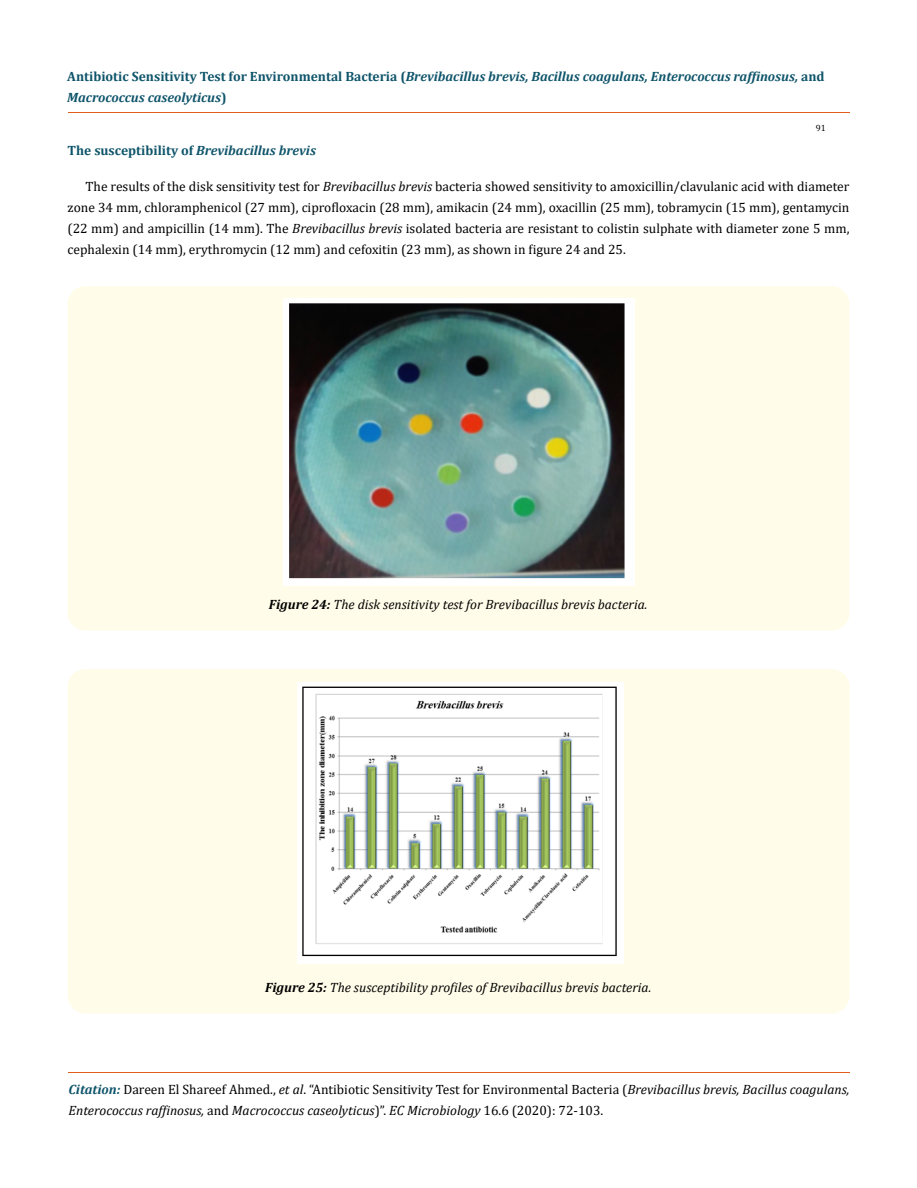
<style>
.page{position:relative;width:917px;height:1188px;background:#fff}
.page>*{position:absolute;margin:0;border:0;box-sizing:border-box;transform-origin:0 0}
.t1{font:13.5px/21px "Cambria";color:#000;text-align:justify}
.t2{font:italic 13.5px/21px "Cambria";color:#000}
.t3{font:italic 700 13.5px/21px "Cambria";color:#0e546a}
.t4{font:700 13.5px "Cambria";color:#0e546a}
.t5{font:9px "Cambria";color:#000}
.s1{font-style:normal}
.s2{font-style:italic}
.s3{font-weight:700}
.s4{font-weight:700;color:#0e546a}
</style>
<div class="page">
<hr style="left:68px;top:112px;width:781px;height:1px;background:#e05d1a">
<hr style="left:68px;top:1072px;width:781px;height:1px;background:#e05d1a">
<div style="left:68px;top:286px;width:781px;height:345px;background:#fffde9;border-radius:18px"></div>
<div style="left:68px;top:669px;width:781px;height:345px;background:#fffde9;border-radius:18px"></div>
<img style="left:283px;top:299px;width:352px;height:287px">
<img style="left:297px;top:682px;width:326px;height:282px">
<p class="t3" style="left:67px;top:66px;width:758px"><span class="s1">Antibiotic Sensitivity Test for Environmental Bacteria (</span>Brevibacillus brevis, Bacillus coagulans, Enterococcus raffinosus, <span class="s1">and<br></span>Macrococcus caseolyticus<span class="s1">)</span></p>
<p class="t5" style="left:816px;top:123px;width:11px">91</p>
<p class="t4" style="left:68px;top:140px;width:250px">The susceptibility of <span class="s2">Brevibacillus brevis</span></p>
<p class="t1" style="left:67px;top:175px;width:783px;text-indent:18px">The results of the disk sensitivity test for <span class="s2">Brevibacillus brevis</span> bacteria showed sensitivity to amoxicillin/clavulanic acid with diameter zone 34 mm, chloramphenicol (27 mm), ciprofloxacin (28 mm), amikacin (24 mm), oxacillin (25 mm), tobramycin (15 mm), gentamycin (22 mm) and ampicillin (14 mm). The <span class="s2">Brevibacillus brevis</span> isolated bacteria are resistant to colistin sulphate with diameter zone 5 mm, cephalexin (14 mm), erythromycin (12 mm) and cefoxitin (23 mm), as shown in figure 24 and 25.</p>
<p class="t2" style="left:269px;top:594px;width:380px"><span class="s3">Figure 24:</span> The disk sensitivity test for Brevibacillus brevis bacteria.</p>
<p class="t2" style="left:265px;top:977px;width:387px"><span class="s3">Figure 25:</span> The susceptibility profiles of Brevibacillus brevis bacteria.</p>
<p class="t2" style="left:68px;top:1078px;width:782px"><span class="s4">Citation:</span> <span class="s1">Dareen El Shareef Ahmed.,</span> et al<span class="s1">. “Antibiotic Sensitivity Test for Environmental Bacteria (</span>Brevibacillus brevis, Bacillus coagulans,<br>Enterococcus raffinosus, <span class="s1">and</span> Macrococcus caseolyticus<span class="s1">)”.</span> EC Microbiology <span class="s1">16.6 (2020): 72-103.</span></p>
</div>
